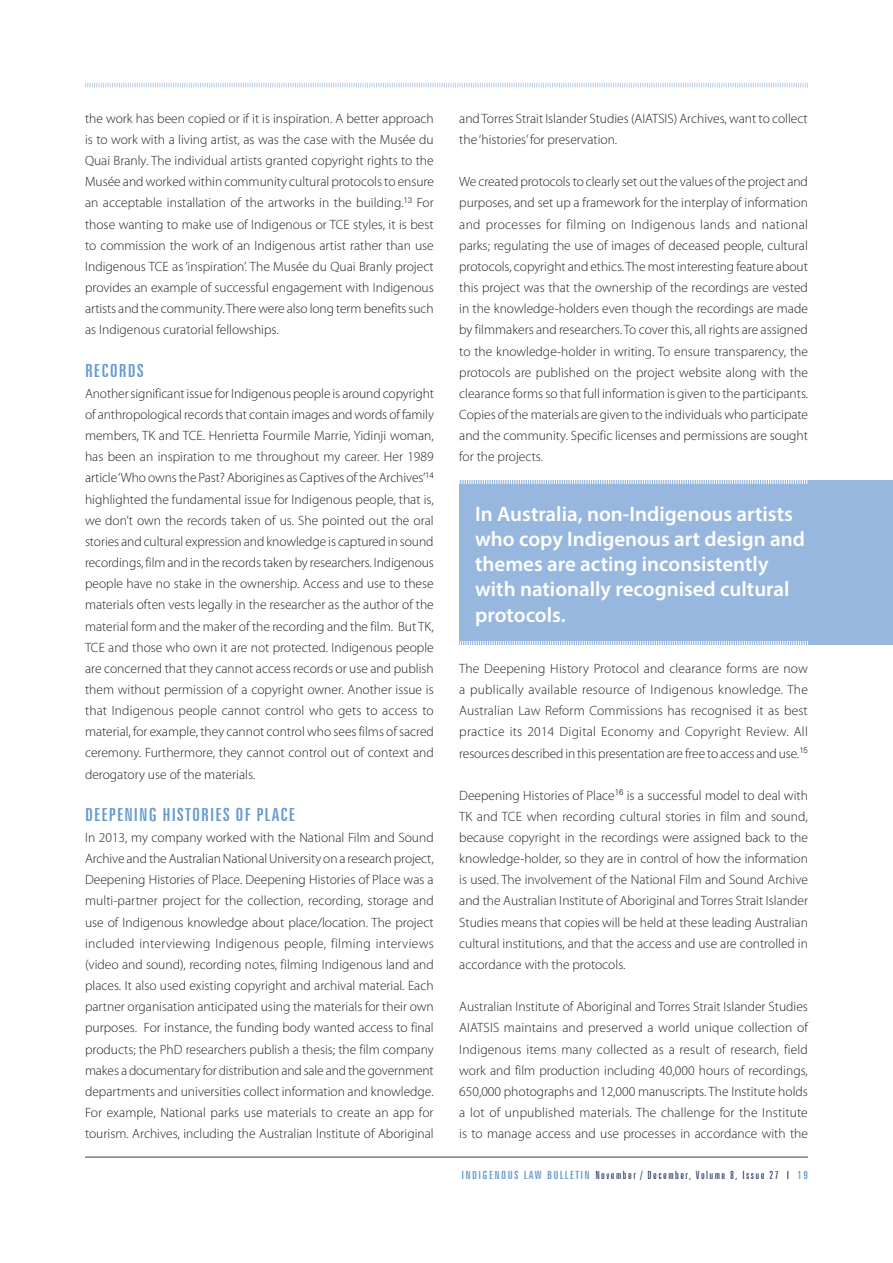
<style>
.page{position:relative;width:893px;height:1263px;background:#fff}
.page>*{position:absolute;margin:0;border:0;box-sizing:border-box;transform-origin:0 0}
.t1{font:600 21px/25.2px "Myriad Pro";color:#fff}
.t2{font:extra-condensed 18px "Zurich BT";letter-spacing:.05em;color:#6599d1;scale:1.15 1}
.t3{font:300 13.5px/21.1px "Myriad Pro";color:#231f20;text-align:justify}
.t4{font:300 extra-condensed 11.25px "Zurich BT";letter-spacing:.11em;color:#142352;scale:1.15 1}
.s1{font-weight:400;color:#6599d1}
.s2{color:#231f20}
</style>
<div class="page">
<hr style="left:85px;top:1157px;width:723px;height:1px;background:#364141">
<svg style="left:85px;top:82px;width:723px;height:6px"></svg>
<div style="left:459px;top:480px;width:434px;height:165px;background:#98b7df"></div>
<svg style="left:460px;top:641px;width:348px;height:4px"></svg>
<svg style="left:459px;top:480px;width:348px;height:4px"></svg>
<p class="t3" style="left:85px;top:108px;width:350px">the work has been copied or if it is inspiration. A better approach is to work with a living artist, as was the case with the Musée du Quai Branly. The individual artists granted copyright rights to the Musée and worked within community cultural protocols to ensure an acceptable installation of the artworks in the building.<sup>13</sup> For those wanting to make use of Indigenous or TCE styles, it is best to commission the work of an Indigenous artist rather than use Indigenous TCE as ‘inspiration’. The Musée du Quai Branly project provides an example of successful engagement with Indigenous artists and the community. There were also long term benefits such as Indigenous curatorial fellowships.</p>
<h2 class="t2" style="left:85px;top:360px;width:53px">RECORDS</h2>
<p class="t3" style="left:85px;top:383px;width:350px">Another significant issue for Indigenous people is around copyright of anthropological records that contain images and words of family members, TK and TCE. Henrietta Fourmile Marrie, Yidinji woman, has been an inspiration to me throughout my career. Her 1989 article ‘Who owns the Past? Aborigines as Captives of the Archives’<sup>14 </sup>highlighted the fundamental issue for Indigenous people, that is, we don’t own the records taken of us. She pointed out the oral stories and cultural expression and knowledge is captured in sound recordings, film and in the records taken by researchers. Indigenous people have no stake in the ownership. Access and use to these materials often vests legally in the researcher as the author of the material form and the maker of the recording and the film. But TK, TCE and those who own it are not protected. Indigenous people are concerned that they cannot access records or use and publish them without permission of a copyright owner. Another issue is that Indigenous people cannot control who gets to access to material, for example, they cannot control who sees films of sacred ceremony. Furthermore, they cannot control out of context and derogatory use of the materials.</p>
<h2 class="t2" style="left:85px;top:804px;width:184px">DEEPENING HISTORIES OF PLACE</h2>
<p class="t3" style="left:85px;top:827px;width:350px">In 2013, my company worked with the National Film and Sound Archive and the Australian National University on a research project, Deepening Histories of Place. Deepening Histories of Place was a multi-partner project for the collection, recording, storage and use of Indigenous knowledge about place/location. The project included interviewing Indigenous people, filming interviews (video and sound), recording notes, filming Indigenous land and places. It also used existing copyright and archival material. Each partner organisation anticipated using the materials for their own purposes. For instance, the funding body wanted access to final products; the PhD researchers publish a thesis; the film company makes a documentary for distribution and sale and the government departments and universities collect information and knowledge.<br>For example, National parks use materials to create an app for tourism. Archives, including the Australian Institute of Aboriginal</p>
<p class="t3" style="left:459px;top:108px;width:350px">and Torres Strait Islander Studies (AIATSIS) Archives, want to collect the ‘histories’ for preservation.</p>
<p class="t3" style="left:459px;top:171px;width:350px">We created protocols to clearly set out the values of the project and purposes, and set up a framework for the interplay of information and processes for filming on Indigenous lands and national parks; regulating the use of images of deceased people, cultural protocols, copyright and ethics. The most interesting feature about this project was that the ownership of the recordings are vested in the knowledge-holders even though the recordings are made by filmmakers and researchers. To cover this, all rights are assigned to the knowledge-holder in writing. To ensure transparency, the protocols are published on the project website along with the clearance forms so that full information is given to the participants.<br>Copies of the materials are given to the individuals who participate and the community. Specific licenses and permissions are sought for the projects.</p>
<h1 class="t1" style="left:475px;top:500px;width:331px">In Australia, non-Indigenous artists who copy Indigenous art design and themes are acting inconsistently with nationally recognised cultural protocols.</h1>
<p class="t3" style="left:459px;top:658px;width:350px">The Deepening History Protocol and clearance forms are now a publically available resource of Indigenous knowledge. The Australian Law Reform Commissions has recognised it as best practice its 2014 Digital Economy and Copyright Review. All resources described in this presentation are free to access and use.<sup>15</sup></p>
<p class="t3" style="left:459px;top:785px;width:350px">Deepening Histories of Place<sup>16</sup> is a successful model to deal with TK and TCE when recording cultural stories in film and sound, because copyright in the recordings were assigned back to the knowledge-holder, so they are in control of how the information is used. The involvement of the National Film and Sound Archive and the Australian Institute of Aboriginal and Torres Strait Islander Studies means that copies will be held at these leading Australian cultural institutions, and that the access and use are controlled in accordance with the protocols.</p>
<p class="t3" style="left:459px;top:996px;width:350px">Australian Institute of Aboriginal and Torres Strait Islander Studies AIATSIS maintains and preserved a world unique collection of Indigenous items many collected as a result of research, field work and film production including 40,000 hours of recordings, 650,000 photographs and 12,000 manuscripts. The Institute holds a lot of unpublished materials. The challenge for the Institute is to manage access and use processes in accordance with the</p>
<p class="t4" style="left:461px;top:1169px;width:303px"><span class="s1">INDIGENOUS LAW BULLETIN</span> November / December, Volume 8, Issue 27 <span class="s2">I</span> <span class="s1">19</span></p>
</div>
